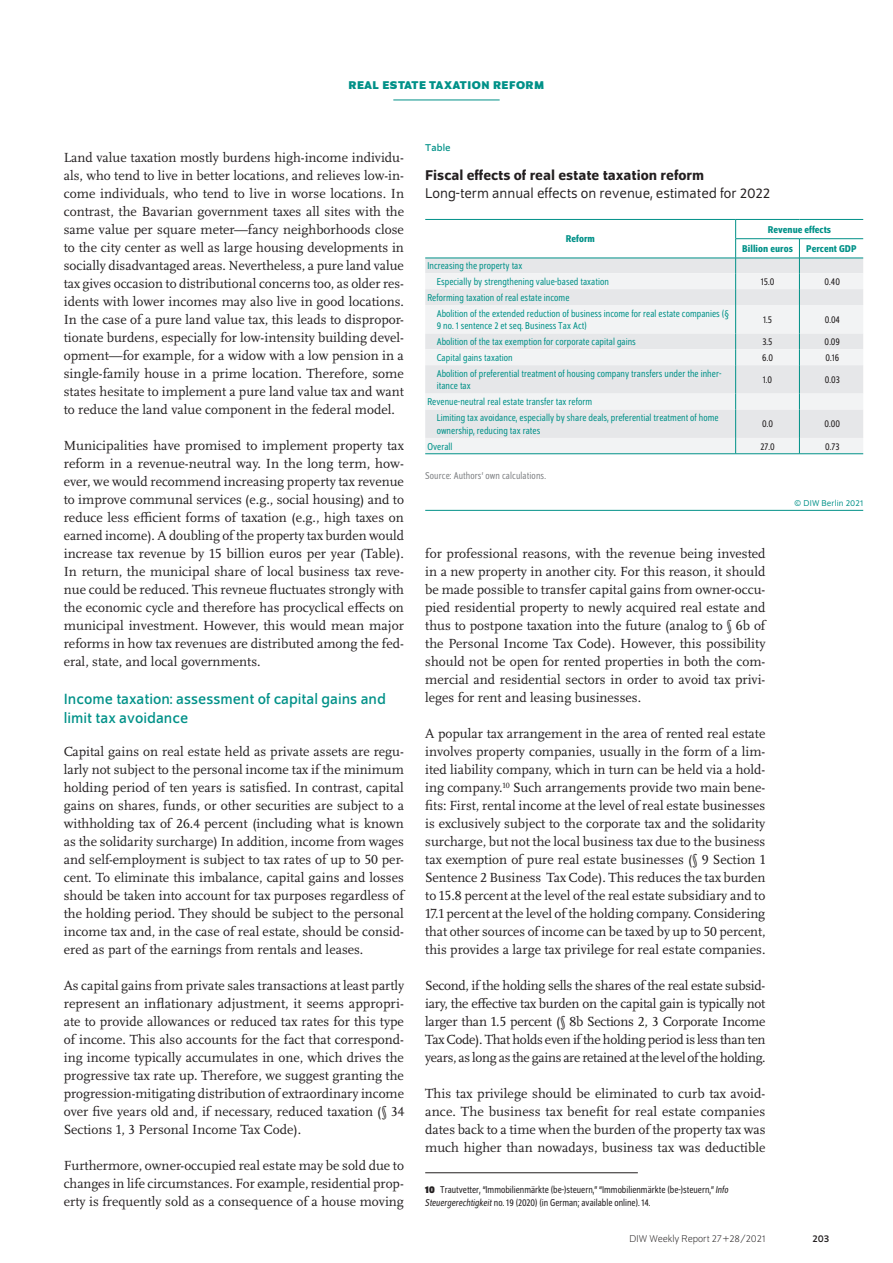
<style>
.page{position:relative;width:893px;height:1263px;background:#fff}
.page>*{position:absolute;margin:0;border:0;box-sizing:border-box;transform-origin:0 0}
.t1{font:15.75px/19.5px "Schumpeter";color:#009188}
.t2{font:15px "Schumpeter Blond";color:#231f20}
.t3{font:500 15px "Schumpeter";color:#231f20}
.t4{font:13.8px/18px "Scala Pro";color:#231f20;text-align:justify}
.t5{font:700 12px "Schumpeter";color:#009188}
.t6{font:semi-condensed 10.5px/15.9px "Schumpeter Blond";letter-spacing:.005em;color:#009188}
.t7{font:semi-condensed 10.5px/13.5px "Schumpeter Blond";color:#231f20}
.t8{font:500 semi-condensed 10.5px/19.2px "Schumpeter";letter-spacing:.005em;color:#009188}
.t9{font:semi-condensed 10.5px "Schumpeter Blond";letter-spacing:.01em;color:#808285}
.t10{font:300 10.5px "Schumpeter";color:#231f20}
.t11{font:10.5px "Schumpeter";letter-spacing:.01em;color:#009188}
.t12{font:10.5px "Schumpeter";color:#231f20}
.t13{font:9px "Schumpeter Blond";letter-spacing:.01em;color:#009188}
.s1{font-family:"Schumpeter";font-weight:700}
.s2{font-style:italic}
</style>
<div class="page">
<hr style="left:393px;top:100px;width:107px;height:1px;background:#009188">
<hr style="left:425px;top:1172px;width:213px;height:1px;background:#231f20">
<svg style="left:425px;top:219px;width:438px;height:235px"></svg>
<hr style="left:425px;top:510px;width:438px;height:1px;background:#009188">
<p class="t5" style="left:349px;top:79px;width:17px">REAL</p>
<p class="t5" style="left:382px;top:79px;width:9px">ESTATE</p>
<p class="t5" style="left:429px;top:79px;width:9px">TAXATION</p>
<p class="t5" style="left:493px;top:79px;width:10px">REFORM</p>
<p class="t4" style="left:64px;top:148px;width:342px">Land value taxation mostly burdens high-income individu&shy;als, who tend to live in better locations, and relieves low-in&shy;come individuals, who tend to live in worse locations. In contrast, the Bavarian government taxes all sites with the same value per square meter—fancy neighborhoods close to the city center as well as large housing developments in socially disadvantaged areas. Nevertheless, a pure land value tax gives occasion to distributional concerns too, as older res&shy;idents with lower incomes may also live in good locations.<br>In the case of a pure land value tax, this leads to dispropor&shy;tionate burdens, especially for low-intensity building devel&shy;opment—for example, for a widow with a low pension in a single-family house in a prime location. Therefore, some states hesitate to implement a pure land value tax and want to reduce the land value component in the federal model.</p>
<p class="t4" style="left:64px;top:436px;width:342px">Municipalities have promised to implement property tax reform in a revenue-neutral way. In the long term, how&shy;ever, we would recommend increasing property tax revenue to improve communal services (e.g., social housing) and to reduce less efficient forms of taxation (e.g., high taxes on earned income). A doubling of the property tax burden would increase tax revenue by 15 billion euros per year (Table).<br>In return, the municipal share of local business tax reve&shy;nue could be reduced. This revneue fluctuates strongly with the economic cycle and therefore has procyclical effects on municipal investment. However, this would mean major reforms in how tax revenues are distributed among the fed&shy;eral, state, and local governments.</p>
<p class="t1" style="left:64px;top:689px;width:324px">Income taxation: assessment of capital gains and limit tax avoidance</p>
<p class="t4" style="left:64px;top:742px;width:342px">Capital gains on real estate held as private assets are regu&shy;larly not subject to the personal income tax if the minimum holding period of ten years is satisfied. In contrast, capital gains on shares, funds, or other securities are subject to a withholding tax of 26.4 percent (including what is known as the solidarity surcharge) In addition, income from wages and self-employment is subject to tax rates of up to 50 per&shy;cent. To eliminate this imbalance, capital gains and losses should be taken into account for tax purposes regardless of the holding period. They should be subject to the personal income tax and, in the case of real estate, should be consid&shy;ered as part of the earnings from rentals and leases.</p>
<p class="t4" style="left:64px;top:976px;width:342px">As capital gains from private sales transactions at least partly represent an inflationary adjustment, it seems appropri&shy;ate to provide allowances or reduced tax rates for this type of income. This also accounts for the fact that correspond&shy;ing income typically accumulates in one, which drives the progressive tax rate up. Therefore, we suggest granting the progression-mitigating distribution of extraordinary income over five years old and, if necessary, reduced taxation (§ 34<br>Sections 1, 3 Personal Income Tax Code).</p>
<p class="t4" style="left:64px;top:1156px;width:342px">Furthermore, owner-occupied real estate may be sold due to changes in life circumstances. For example, residential prop&shy;erty is frequently sold as a consequence of a house moving</p>
<p class="t11" style="left:425px;top:143px;width:27px">Table</p>
<p class="t3" style="left:425px;top:167px;width:280px">Fiscal effects of real estate taxation reform</p>
<p class="t2" style="left:425px;top:186px;width:347px">Long-term annual effects on revenue, estimated for 2022</p>
<p class="t8" style="left:566px;top:230px;width:31px">Reform</p>
<p class="t8" style="left:742px;top:220px;width:91px;text-indent:26px">Revenue effects<br>Billion euros</p>
<p class="t8" style="left:806px;top:239px;width:52px">Percent GDP</p>
<p class="t6" style="left:437px;top:258px;width:174px;text-indent:-9px">Increasing the property tax<br>Especially by strengthening value-based taxation</p>
<p class="t6" style="left:437px;top:290px;width:294px;text-indent:-9px">Reforming taxation of real estate income<br>Abolition of the extended reduction of business income for real estate companies (§</p>
<p class="t6" style="left:437px;top:318px;width:152px">9 no. 1 sentence 2 et seq. Business Tax Act)</p>
<p class="t7" style="left:761px;top:275px;width:15px">15.0</p>
<p class="t7" style="left:825px;top:275px;width:17px">0.40</p>
<p class="t7" style="left:763px;top:313px;width:10px">1.5</p>
<p class="t7" style="left:825px;top:313px;width:17px">0.04</p>
<p class="t6" style="left:437px;top:334px;width:201px">Abolition of the tax exemption for corporate capital gains</p>
<p class="t7" style="left:762px;top:335px;width:12px">3.5</p>
<p class="t7" style="left:825px;top:335px;width:17px">0.09</p>
<p class="t6" style="left:437px;top:350px;width:77px">Capital gains taxation</p>
<p class="t7" style="left:762px;top:351px;width:12px">6.0</p>
<p class="t7" style="left:825px;top:351px;width:16px">0.16</p>
<p class="t6" style="left:437px;top:367px;width:286px;line-height:12.6px">Abolition of preferential treatment of housing company transfers under the inher&shy;itance tax</p>
<p class="t7" style="left:763px;top:373px;width:11px">1.0</p>
<p class="t7" style="left:825px;top:373px;width:17px">0.03</p>
<p class="t6" style="left:437px;top:394px;width:283px;text-indent:-9px">Revenue-neutral real estate transfer tax reform<br>Limiting tax avoidance, especially by share deals, preferential treatment of home</p>
<p class="t6" style="left:437px;top:423px;width:105px">ownership, reducing tax rates</p>
<p class="t7" style="left:762px;top:417px;width:12px">0.0</p>
<p class="t7" style="left:824px;top:417px;width:17px">0.00</p>
<p class="t6" style="left:427px;top:438px;width:27px">Overall</p>
<p class="t7" style="left:760px;top:440px;width:16px">27.0</p>
<p class="t7" style="left:825px;top:440px;width:16px">0.73</p>
<p class="t9" style="left:425px;top:471px;width:122px">Source: Authors’ own calculations.</p>
<p class="t13" style="left:794px;top:498px;width:70px">© DIW Berlin 2021</p>
<p class="t4" style="left:425px;top:544px;width:342px">for professional reasons, with the revenue being invested in a new property in another city. For this reason, it should be made possible to transfer capital gains from owner-occu&shy;pied residential property to newly acquired real estate and thus to postpone taxation into the future (analog to § 6b of the Personal Income Tax Code). However, this possibility should not be open for rented properties in both the com&shy;mercial and residential sectors in order to avoid tax privi&shy;leges for rent and leasing businesses.</p>
<p class="t4" style="left:425px;top:724px;width:342px">A popular tax arrangement in the area of rented real estate involves property companies, usually in the form of a lim&shy;ited liability company, which in turn can be held via a hold&shy;ing company.<sup>10</sup> Such arrangements provide two main bene&shy;fits: First, rental income at the level of real estate businesses is exclusively subject to the corporate tax and the solidarity surcharge, but not the local business tax due to the business tax exemption of pure real estate businesses (§ 9 Section 1<br>Sentence 2 Business Tax Code). This reduces the tax burden to 15.8 percent at the level of the real estate subsidiary and to 17.1 percent at the level of the holding company. Considering that other sources of income can be taxed by up to 50 percent, this provides a large tax privilege for real estate companies.</p>
<p class="t4" style="left:425px;top:976px;width:342px">Second, if the holding sells the shares of the real estate subsid&shy;iary, the effective tax burden on the capital gain is typically not larger than 1.5 percent (§ 8b Sections 2, 3 Corporate Income Tax Code). That holds even if the holding period is less than ten years, as long as the gains are retained at the level of the holding.</p>
<p class="t4" style="left:425px;top:1084px;width:342px">This tax privilege should be eliminated to curb tax avoid&shy;ance. The business tax benefit for real estate companies dates back to a time when the burden of the property tax was much higher than nowadays, business tax was deductible</p>
<p class="t7" style="left:425px;top:1183px;width:305px"><span class="s1">10</span> Trautvetter, “Immobilienmärkte (be-)steuern,” “Immobilienmärkte (be-)steuern,” <span class="s2">Info<br>Steuergerechtigkeit</span> no. 19 (2020) (in German; available online). 14.</p>
<p class="t10" style="left:630px;top:1234px;width:137px">DIW Weekly Report 27+28/2021</p>
<p class="t12" style="left:812px;top:1233px;width:18px">203</p>
</div>
